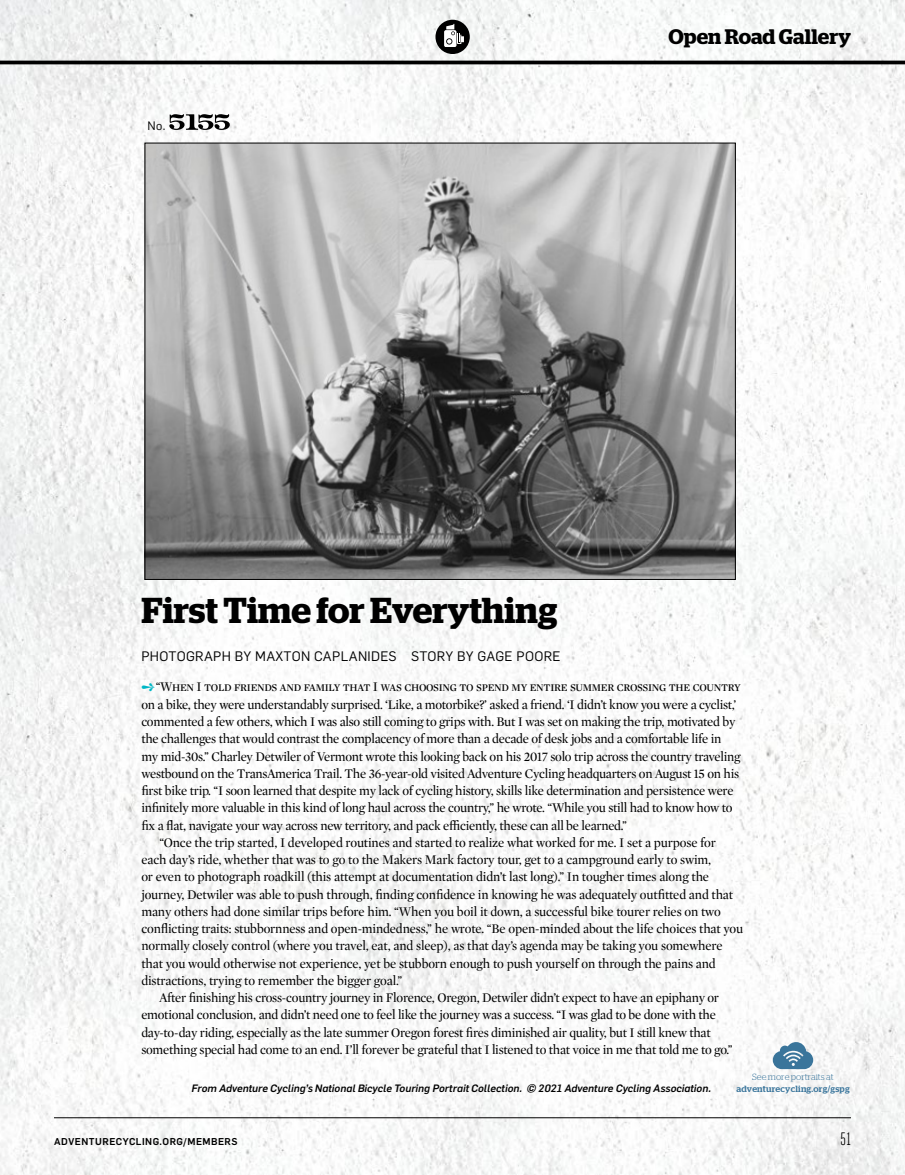
<style>
.page{position:relative;width:905px;height:1175px;background:#fff}
.page>*{position:absolute;margin:0;border:0;box-sizing:border-box;transform-origin:0 0}
.t1{font:600 36px "Stag";color:#000}
.t2{font:600 21px "Stag";color:#000}
.t3{font:18px "Heroic Condensed";color:#000}
.t4{font:13.5px "Mercury Display";letter-spacing:-.02em;color:#000;scale:.96 1}
.t5{font:13.5px "Flama";letter-spacing:.025em;color:#000}
.t6{font:12px "Flama";color:#000}
.t7{font:italic 500 10.5px "Flama";color:#000}
.t8{font:500 9.75px "Flama";letter-spacing:.05em;color:#000}
.t9{font:500 9px "Stag";letter-spacing:.02em;color:#3a759b}
.t10{font:300 9px "Stag";color:#3a759b}
.s1{color:#00b7c6}
</style>
<div class="page">
<img style="left:0;top:0;width:904px;height:1174px">
<div style="left:435px;top:20px;width:35px;height:34px;background:#000;border-radius:50%"></div>
<svg style="left:444px;top:24px;width:20px;height:23px"></svg>
<img style="left:147px;top:145px;width:586px;height:432px">
<svg style="left:772px;top:1042px;width:41px;height:27px"></svg>
<hr style="left:54px;top:1117px;width:796px;height:1px;background:#000">
<svg style="left:169px;top:114px;width:62px;height:16px"></svg>
<hr style="left:0;top:61px;width:904px;height:3px;background:#000">
<p class="t6" style="left:147px;top:117px;width:19px">No.</p>
<h2 class="t2" style="left:668px;top:24px;width:184px">Open Road Gallery</h2>
<h1 class="t1" style="left:141px;top:589px;width:417px">First Time for Everything</h1>
<p class="t5" style="left:141px;top:647px;width:420px">PHOTOGRAPH BY MAXTON CAPLANIDES STORY BY GAGE POORE</p>
<p class="t4" style="left:141px;top:677px;width:626px"><span class="s1">➺</span>“When I told friends and family that I was choosing to spend my entire summer crossing the country</p>
<p class="t4" style="left:141px;top:695px;width:621px">on a bike, they were understandably surprised. ‘Like, a motorbike?’ asked a friend. ‘I didn’t know you were a cyclist,’</p>
<p class="t4" style="left:141px;top:712px;width:620px">commented a few others, which I was also still coming to grips with. But I was set on making the trip, motivated by</p>
<p class="t4" style="left:141px;top:729px;width:605px">the challenges that would contrast the complacency of more than a decade of desk jobs and a comfortable life in</p>
<p class="t4" style="left:141px;top:746px;width:626px">my mid-30s.” Charley Detwiler of Vermont wrote this looking back on his 2017 solo trip across the country traveling</p>
<p class="t4" style="left:141px;top:764px;width:624px">westbound on the TransAmerica Trail. The 36-year-old visited Adventure Cycling headquarters on August 15 on his</p>
<p class="t4" style="left:141px;top:781px;width:618px">first bike trip. “I soon learned that despite my lack of cycling history, skills like determination and persistence were</p>
<p class="t4" style="left:141px;top:798px;width:617px">infinitely more valuable in this kind of long haul across the country,” he wrote. “While you still had to know how to</p>
<p class="t4" style="left:141px;top:815px;width:507px">fix a flat, navigate your way across new territory, and pack efficiently, these can all be learned.”</p>
<p class="t4" style="left:159px;top:833px;width:581px">“Once the trip started, I developed routines and started to realize what worked for me. I set a purpose for</p>
<p class="t4" style="left:141px;top:850px;width:595px">each day’s ride, whether that was to go to the Makers Mark factory tour, get to a campground early to swim,</p>
<p class="t4" style="left:141px;top:867px;width:593px">or even to photograph roadkill (this attempt at documentation didn’t last long).” In tougher times along the</p>
<p class="t4" style="left:141px;top:884px;width:618px">journey, Detwiler was able to push through, finding confidence in knowing he was adequately outfitted and that</p>
<p class="t4" style="left:141px;top:902px;width:605px">many others had done similar trips before him. “When you boil it down, a successful bike tourer relies on two</p>
<p class="t4" style="left:141px;top:919px;width:628px">conflicting traits: stubbornness and open-mindedness,” he wrote. “Be open-minded about the life choices that you</p>
<p class="t4" style="left:141px;top:936px;width:607px">normally closely control (where you travel, eat, and sleep), as that day’s agenda may be taking you somewhere</p>
<p class="t4" style="left:141px;top:953px;width:600px">that you would otherwise not experience, yet be stubborn enough to push yourself on through the pains and</p>
<p class="t4" style="left:141px;top:971px;width:273px">distractions, trying to remember the bigger goal.”</p>
<p class="t4" style="left:159px;top:988px;width:584px">After finishing his cross-country journey in Florence, Oregon, Detwiler didn’t expect to have an epiphany or</p>
<p class="t4" style="left:141px;top:1005px;width:600px">emotional conclusion, and didn’t need one to feel like the journey was a success. “I was glad to be done with the</p>
<p class="t4" style="left:141px;top:1022px;width:594px">day-to-day riding, especially as the late summer Oregon forest fires diminished air quality, but I still knew that</p>
<p class="t4" style="left:141px;top:1040px;width:617px">something special had come to an end. I’ll forever be grateful that I listened to that voice in me that told me to go.”</p>
<p class="t7" style="left:192px;top:1080px;width:521px">From Adventure Cycling’s National Bicycle Touring Portrait Collection. © 2021 Adventure Cycling Association.</p>
<p class="t10" style="left:752px;top:1072px;width:83px">See more portraits at</p>
<p class="t9" style="left:736px;top:1083px;width:115px">adventurecycling.org/gspg</p>
<p class="t8" style="left:54px;top:1134px;width:185px">ADVENTURECYCLING.ORG/MEMBERS</p>
<h3 class="t3" style="left:840px;top:1128px;width:12px">51</h3>
</div>
